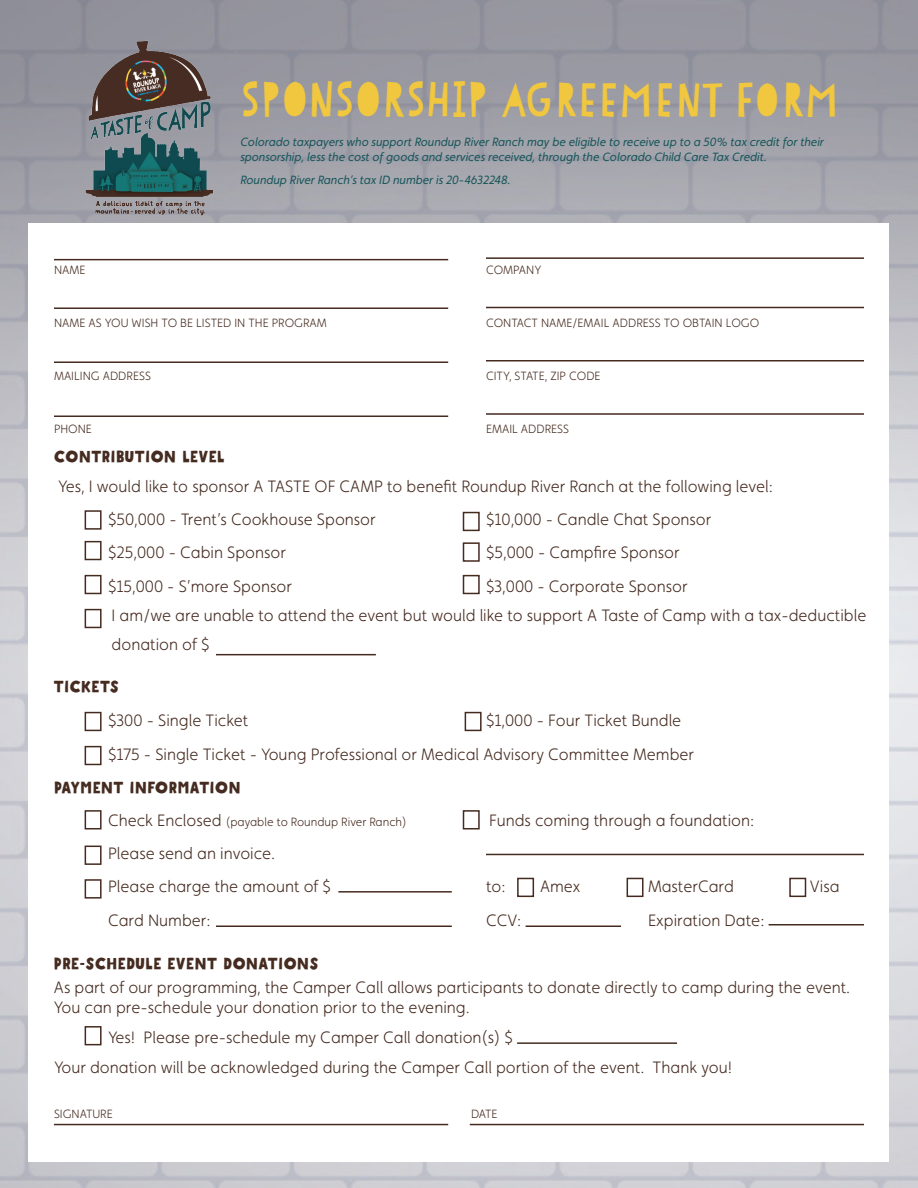
<style>
.page{position:relative;width:918px;height:1188px;background:#fff}
.page>*{position:absolute;margin:0;border:0;box-sizing:border-box;transform-origin:0 0}
.t1{font:48px "Paper Cute";letter-spacing:-.14em;color:#f0c73f}
.Letter_Text{font:300 16.5px/28.8px "Faricy New";color:#452b20}
.Letter_Text-2{font:300 16.5px/28.5px "Faricy New";color:#452a20}
.Letter_Text-3{font:16.5px "Mrs Lollipop";color:#452b20}
.Letter_Text-4{font:italic 12px/15px "Faricy New";color:#16565a}
.Letter_Text-5{font:300 12px "Faricy New";color:#452b20}
.s1{font-family:"Mrs Lollipop";font-weight:400}
.s2{font-size:16.5px}
</style>
<div class="page">
<hr style="left:54px;top:259px;width:394px;height:1px;background:#452a20">
<hr style="left:486px;top:257px;width:378px;height:2px;background:#452a20">
<hr style="left:54px;top:308px;width:394px;height:1px;background:#452a20">
<hr style="left:486px;top:413px;width:378px;height:2px;background:#452a20">
<hr style="left:54px;top:362px;width:394px;height:1px;background:#452a20">
<hr style="left:486px;top:307px;width:378px;height:1px;background:#452a20">
<hr style="left:486px;top:360px;width:378px;height:2px;background:#452a20">
<hr style="left:54px;top:416px;width:394px;height:1px;background:#452a20">
<div style="left:85px;top:510px;width:17px;height:20px;border:2px solid #452a20"></div>
<div style="left:85px;top:541px;width:17px;height:19px;border:2px solid #452a20"></div>
<div style="left:85px;top:575px;width:17px;height:19px;border:2px solid #452a20"></div>
<div style="left:85px;top:609px;width:17px;height:19px;border:2px solid #452a20"></div>
<div style="left:463px;top:512px;width:17px;height:19px;border:2px solid #452a20"></div>
<div style="left:463px;top:542px;width:17px;height:20px;border:2px solid #452a20"></div>
<div style="left:463px;top:575px;width:17px;height:19px;border:2px solid #452a20"></div>
<div style="left:85px;top:712px;width:17px;height:19px;border:2px solid #452a20"></div>
<div style="left:85px;top:746px;width:17px;height:19px;border:2px solid #452a20"></div>
<div style="left:85px;top:810px;width:17px;height:20px;border:2px solid #452a20"></div>
<hr style="left:338px;top:891px;width:114px;height:2px;background:#452a20">
<hr style="left:216px;top:926px;width:236px;height:1px;background:#452a20">
<hr style="left:769px;top:924px;width:95px;height:2px;background:#452a20">
<hr style="left:526px;top:926px;width:95px;height:1px;background:#452a20">
<hr style="left:470px;top:1124px;width:394px;height:1px;background:#452a20">
<hr style="left:54px;top:1124px;width:394px;height:1px;background:#452a20">
<img style="left:51px;top:30px;width:193px;height:193px">
<div style="left:465px;top:712px;width:17px;height:19px;border:2px solid #452a20"></div>
<hr style="left:216px;top:654px;width:160px;height:1px;background:#452a20">
<div style="left:85px;top:846px;width:17px;height:19px;border:2px solid #452a20"></div>
<div style="left:85px;top:879px;width:17px;height:20px;border:2px solid #452a20"></div>
<div style="left:517px;top:878px;width:17px;height:19px;border:2px solid #452a20"></div>
<div style="left:627px;top:878px;width:17px;height:19px;border:2px solid #452a20"></div>
<div style="left:789px;top:878px;width:17px;height:19px;border:2px solid #452a20"></div>
<div style="left:85px;top:1026px;width:17px;height:19px;border:2px solid #452a20"></div>
<hr style="left:517px;top:1042px;width:160px;height:2px;background:#452a20">
<div style="left:463px;top:810px;width:17px;height:20px;border:2px solid #452a20"></div>
<hr style="left:486px;top:854px;width:378px;height:1px;background:#452a20">
<p class="t1" style="left:237px;top:70px;width:606px">SPONSORSHIP AGREEMENT FORM</p>
<p class="Letter_Text-4" style="left:240px;top:134px;width:585px">Colorado taxpayers who support Roundup River Ranch may be eligible to receive up to a 50% tax credit for their sponsorship, less the cost of goods and services received, through the Colorado Child Care Tax Credit.</p>
<p class="Letter_Text-4" style="left:240px;top:172px;width:272px">Roundup River Ranch’s tax ID number is 20-4632248.</p>
<p class="Letter_Text-5" style="left:54px;top:263px;width:33px">NAME</p>
<p class="Letter_Text-5" style="left:486px;top:263px;width:57px">COMPANY</p>
<p class="Letter_Text-5" style="left:54px;top:316px;width:274px">NAME AS YOU WISH TO BE LISTED IN THE PROGRAM</p>
<p class="Letter_Text-5" style="left:486px;top:316px;width:275px">CONTACT NAME/EMAIL ADDRESS TO OBTAIN LOGO</p>
<p class="Letter_Text-5" style="left:54px;top:369px;width:99px">MAILING ADDRESS</p>
<p class="Letter_Text-5" style="left:486px;top:369px;width:116px">CITY, STATE, ZIP CODE</p>
<p class="Letter_Text-5" style="left:54px;top:422px;width:39px">PHONE</p>
<p class="Letter_Text-5" style="left:486px;top:422px;width:85px">EMAIL ADDRESS</p>
<p class="Letter_Text" style="left:54px;top:443px;width:721px"><span class="s1">CONTRIBUTION LEVEL<br></span>Yes, I would like to sponsor A TASTE OF CAMP to benefit Roundup River Ranch at the following level:</p>
<p class="Letter_Text" style="left:108px;top:505px;width:269px">$50,000 - Trent’s Cookhouse Sponsor</p>
<p class="Letter_Text" style="left:486px;top:505px;width:227px">$10,000 - Candle Chat Sponsor</p>
<p class="Letter_Text" style="left:108px;top:538px;width:179px">$25,000 - Cabin Sponsor</p>
<p class="Letter_Text" style="left:486px;top:538px;width:195px">$5,000 - Campfire Sponsor</p>
<p class="Letter_Text" style="left:108px;top:572px;width:185px">$15,000 - S’more Sponsor</p>
<p class="Letter_Text" style="left:486px;top:572px;width:203px">$3,000 - Corporate Sponsor</p>
<p class="Letter_Text-2" style="left:112px;top:601px;width:756px">I am/we are unable to attend the event but would like to support A Taste of Camp with a tax-deductible donation of $</p>
<p class="Letter_Text-3" style="left:54px;top:676px;width:67px">TICKETS</p>
<p class="Letter_Text" style="left:108px;top:706px;width:142px">$300 - Single Ticket</p>
<p class="Letter_Text" style="left:486px;top:706px;width:197px">$1,000 - Four Ticket Bundle</p>
<p class="Letter_Text" style="left:108px;top:740px;width:588px">$175 - Single Ticket - Young Professional or Medical Advisory Committee Member</p>
<p class="Letter_Text-3" style="left:54px;top:777px;width:189px">PAYMENT INFORMATION</p>
<p class="Letter_Text-5" style="left:108px;top:815px;width:300px"><span class="s2">Check Enclosed</span> (payable to Roundup River Ranch)</p>
<p class="Letter_Text" style="left:489px;top:806px;width:267px">Funds coming through a foundation:</p>
<p class="Letter_Text" style="left:108px;top:839px;width:169px">Please send an invoice.</p>
<p class="Letter_Text" style="left:108px;top:872px;width:225px">Please charge the amount of $</p>
<p class="Letter_Text" style="left:486px;top:872px;width:21px">to:</p>
<p class="Letter_Text" style="left:540px;top:872px;width:42px">Amex</p>
<p class="Letter_Text" style="left:648px;top:872px;width:87px">MasterCard</p>
<p class="Letter_Text" style="left:810px;top:872px;width:31px">Visa</p>
<p class="Letter_Text" style="left:108px;top:905px;width:104px">Card Number:</p>
<p class="Letter_Text" style="left:486px;top:905px;width:37px">CCV:</p>
<p class="Letter_Text" style="left:648px;top:905px;width:118px">Expiration Date:</p>
<p class="Letter_Text" style="left:54px;top:954px;width:798px;line-height:22.5px"><span class="s1">PRE-SCHEDULE EVENT DONATIONS<br></span>As part of our programming, the Camper Call allows participants to donate directly to camp during the event.</p>
<p class="Letter_Text" style="left:54px;top:992px;width:417px">You can pre-schedule your donation prior to the evening.</p>
<p class="Letter_Text" style="left:108px;top:1022px;width:407px">Yes! Please pre-schedule my Camper Call donation(s) $</p>
<p class="Letter_Text" style="left:54px;top:1052px;width:680px">Your donation will be acknowledged during the Camper Call portion of the event. Thank you!</p>
<p class="Letter_Text-5" style="left:54px;top:1107px;width:60px">SIGNATURE</p>
<p class="Letter_Text-5" style="left:471px;top:1107px;width:28px">DATE</p>
</div>
